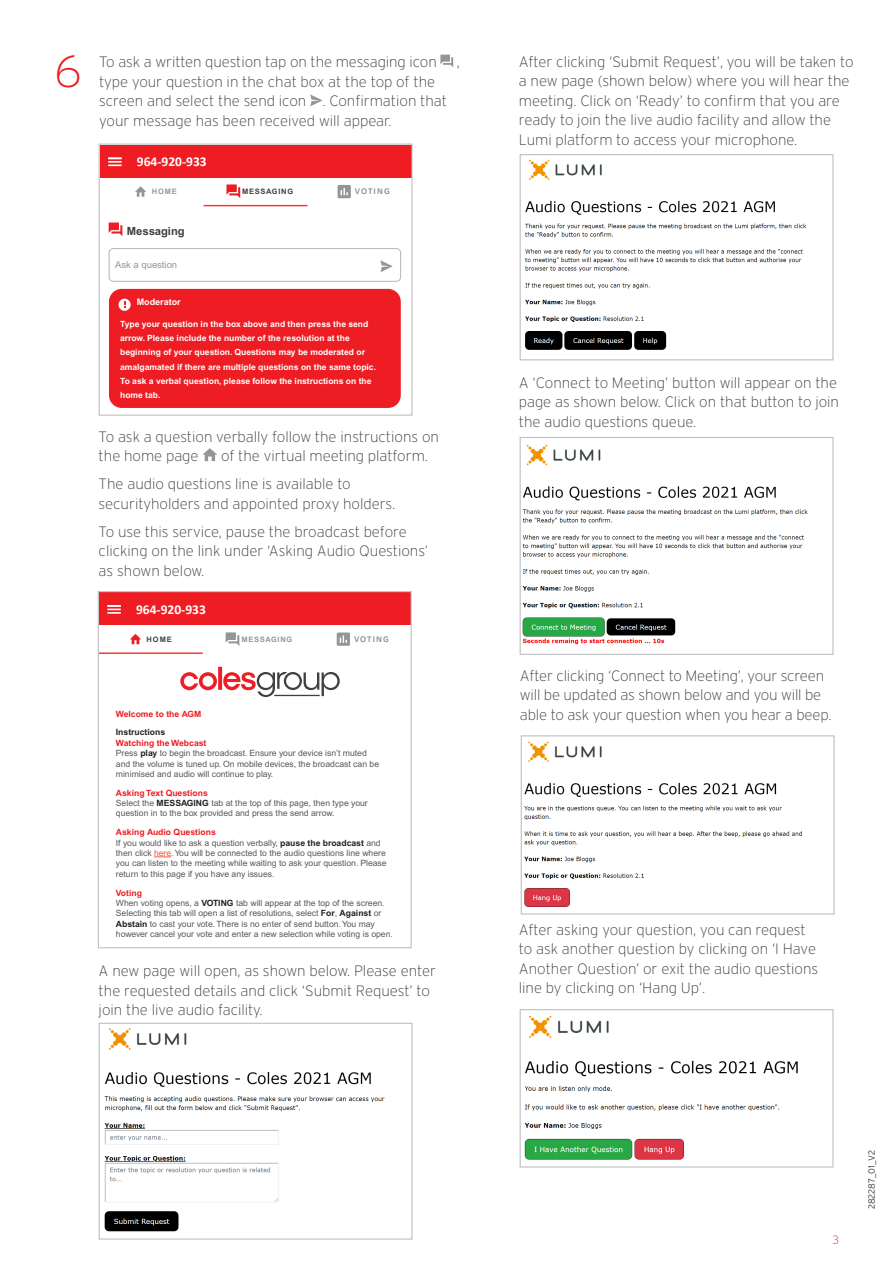
<style>
.page{position:relative;width:893px;height:1263px;background:#fff}
.page>*{position:absolute;margin:0;border:0;box-sizing:border-box;transform-origin:0 0}
.t1{font:200 45px "Interstate";color:#ee1d23}
.t2{font:200 15px/19.5px "Interstate";color:#3e3e3f}
.t3{font:700 13.5px "Calibri";color:#fff}
.t4{font:200 12px "Interstate";color:#ee1d23}
.t5{font:700 11.25px "Arial";color:#3e3e3f}
.t6{font:9.45px "Arial";color:#939598}
.t7{font:300 9px "Interstate";letter-spacing:-.02em;color:#3e3e3f}
.t8{font:700 9px "Calibri";letter-spacing:.12em;color:#939598}
.t9{font:700 9px "Arial";color:#fff}
.t10{font:8.7px/10.4px "Arial";color:#57585a}
.t11{font:700 8.7px "Arial";color:#ee1d23}
.t12{font:700 8.7px "Arial";color:#231f20}
.t13{font:700 8.55px/14.2px "Arial";color:#fff}
.t14{font:700 7.5px "Arial";letter-spacing:.09em;color:#939598}
.t15{font:700 7.5px "Arial";letter-spacing:.09em;color:#3e3e3f}
.s1{font-weight:700;color:#ee1d23}
.s2{font-weight:700;color:#231f20}
.s3{color:#f0593e}
</style>
<div class="page">
<svg style="left:202px;top:448px;width:15px;height:13px"></svg>
<img style="left:99px;top:1022px;width:297px;height:210px">
<svg style="left:440px;top:55px;width:13px;height:12px"></svg>
<svg style="left:310px;top:94px;width:12px;height:12px"></svg>
<img style="left:519px;top:154px;width:297px;height:207px">
<img style="left:519px;top:437px;width:289px;height:218px">
<img style="left:520px;top:736px;width:296px;height:179px">
<img style="left:519px;top:1010px;width:297px;height:158px">
<div style="left:100px;top:145px;width:311px;height:33px;background:#ee1d23"></div>
<hr style="left:204px;top:205px;width:103px;height:1px;background:#ef3e2e">
<svg style="left:108px;top:158px;width:14px;height:8px"></svg>
<svg style="left:135px;top:186px;width:11px;height:11px"></svg>
<svg style="left:226px;top:184px;width:14px;height:14px"></svg>
<svg style="left:338px;top:185px;width:13px;height:13px"></svg>
<svg style="left:109px;top:222px;width:13px;height:14px"></svg>
<div style="left:99px;top:144px;width:313px;height:272px;border:1px solid #bcbdc0"></div>
<div style="left:109px;top:248px;width:292px;height:34px;border:1px solid #bcbdc0;border-radius:4px"></div>
<div style="left:109px;top:289px;width:292px;height:119px;background:#ee1d23;border-radius:13px"></div>
<svg style="left:119px;top:299px;width:12px;height:12px"></svg>
<svg style="left:380px;top:260px;width:13px;height:12px"></svg>
<div style="left:99px;top:592px;width:312px;height:33px;background:#ee1d23"></div>
<hr style="left:99px;top:652px;width:104px;height:2px;background:#ef3e2e">
<svg style="left:107px;top:605px;width:14px;height:9px"></svg>
<svg style="left:130px;top:634px;width:11px;height:10px"></svg>
<svg style="left:226px;top:632px;width:13px;height:14px"></svg>
<svg style="left:337px;top:632px;width:13px;height:14px"></svg>
<svg style="left:154px;top:857px;width:17px;height:1px"></svg>
<div style="left:98px;top:591px;width:314px;height:357px;border:1px solid #bcbdc0"></div>
<svg style="left:180px;top:672px;width:37px;height:18px"></svg>
<svg style="left:218px;top:667px;width:4px;height:23px"></svg>
<svg style="left:223px;top:672px;width:117px;height:25px"></svg>
<div style="left:520px;top:154px;width:313px;height:206px;border:1px solid #bcbdc0"></div>
<div style="left:520px;top:437px;width:313px;height:218px;border:1px solid #bcbdc0"></div>
<div style="left:521px;top:735px;width:314px;height:179px;border:1px solid #bcbdc0"></div>
<div style="left:520px;top:1009px;width:313px;height:158px;border:1px solid #bcbdc0"></div>
<div style="left:99px;top:1023px;width:313px;height:216px;border:1px solid #bcbdc0"></div>
<h1 class="t1" style="left:54px;top:47px;width:29px">6</h1>
<p class="t2" style="left:519px;top:52px;width:336px">After clicking ‘Submit Request’, you will be taken to a new page (shown below) where you will hear the meeting. Click on ‘Ready’ to confirm that you are ready to join the live audio facility and allow the Lumi platform to access your microphone.</p>
<p class="t2" style="left:99px;top:52px;width:339px">To ask a written question tap on the messaging icon</p>
<p class="t2" style="left:457px;top:52px;width:5px">,</p>
<p class="t2" style="left:99px;top:72px;width:349px">type your question in the chat box at the top of the screen and select the send icon . Confirmation that your message has been received will appear.</p>
<p class="t3" style="left:137px;top:152px;width:71px">964-920-933</p>
<p class="t14" style="left:152px;top:187px;width:27px">HOME</p>
<p class="t15" style="left:242px;top:187px;width:52px">MESSAGING</p>
<p class="t8" style="left:355px;top:185px;width:36px">VOTING</p>
<p class="t5" style="left:127px;top:224px;width:60px">Messaging</p>
<p class="t6" style="left:115px;top:259px;width:63px">Ask a question</p>
<p class="t9" style="left:137px;top:297px;width:46px">Moderator</p>
<p class="t13" style="left:120px;top:317px;width:257px">Type your question in the box above and then press the send arrow. Please include the number of the resolution at the beginning of your question. Questions may be moderated or amalgamated if there are multiple questions on the same topic.<br>To ask a verbal question, please follow the instructions on the home tab.</p>
<p class="t2" style="left:99px;top:427px;width:342px">To ask a question verbally follow the instructions on the home page</p>
<p class="t2" style="left:99px;top:442px;width:331px;line-height:28px;text-indent:122px">of the virtual meeting platform.<br>The audio questions line is available to</p>
<p class="t2" style="left:99px;top:489px;width:310px;line-height:28px">securityholders and appointed proxy holders.<br>To use this service, pause the broadcast before</p>
<p class="t2" style="left:99px;top:541px;width:331px">clicking on the link under ‘Asking Audio Questions’ as shown below.</p>
<p class="t3" style="left:136px;top:600px;width:71px">964-920-933</p>
<p class="t15" style="left:147px;top:635px;width:27px">HOME</p>
<p class="t14" style="left:241px;top:635px;width:52px">MESSAGING</p>
<p class="t8" style="left:354px;top:633px;width:36px">VOTING</p>
<p class="t11" style="left:116px;top:708px;width:87px">Welcome to the AGM</p>
<p class="t12" style="left:116px;top:727px;width:51px">Instructions</p>
<p class="t10" style="left:116px;top:738px;width:265px"><span class="s1">Watching the Webcast<br></span>Press <span class="s2">play</span> to begin the broadcast. Ensure your device isn’t muted and the volume is tuned up. On mobile devices, the broadcast can be minimised and audio will continue to play.</p>
<p class="t10" style="left:116px;top:788px;width:253px"><span class="s1">Asking Text Questions<br></span>Select the <span class="s2">MESSAGING</span> tab at the top of this page, then type your question in to the box provided and press the send arrow.</p>
<p class="t10" style="left:116px;top:827px;width:272px"><span class="s1">Asking Audio Questions<br></span>If you would like to ask a question verbally, <span class="s2">pause the broadcast</span> and then click <span class="s3">here</span>. You will be connected to the audio questions line where you can listen to the meeting while waiting to ask your question. Please return to this page if you have any issues.</p>
<p class="t10" style="left:116px;top:887px;width:279px"><span class="s1">Voting<br></span>When voting opens, a <span class="s2">VOTING</span> tab will appear at the top of the screen.<br>Selecting this tab will open a list of resolutions, select <span class="s2">For</span>, <span class="s2">Against</span> or <span class="s2">Abstain</span> to cast your vote. There is no enter of send button. You may however cancel your vote and enter a new selection while voting is open.</p>
<p class="t2" style="left:99px;top:961px;width:339px">A new page will open, as shown below. Please enter the requested details and click ‘Submit Request’ to join the live audio facility.</p>
<p class="t2" style="left:519px;top:372px;width:322px">A ‘Connect to Meeting’ button will appear on the page as shown below. Click on that button to join the audio questions queue.</p>
<p class="t2" style="left:520px;top:666px;width:313px">After clicking ‘Connect to Meeting’, your screen will be updated as shown below and you will be able to ask your question when you hear a beep.</p>
<p class="t2" style="left:519px;top:919px;width:301px">After asking your question, you can request to ask another question by clicking on ‘I Have Another Question’ or exit the audio questions line by clicking on ‘Hang Up’.</p>
<p class="t4" style="left:832px;top:1233px;width:8px">3</p>
<p class="t7" style="left:866px;top:1209px;width:61px;rotate:-90deg">282287_01_V2</p>
</div>
